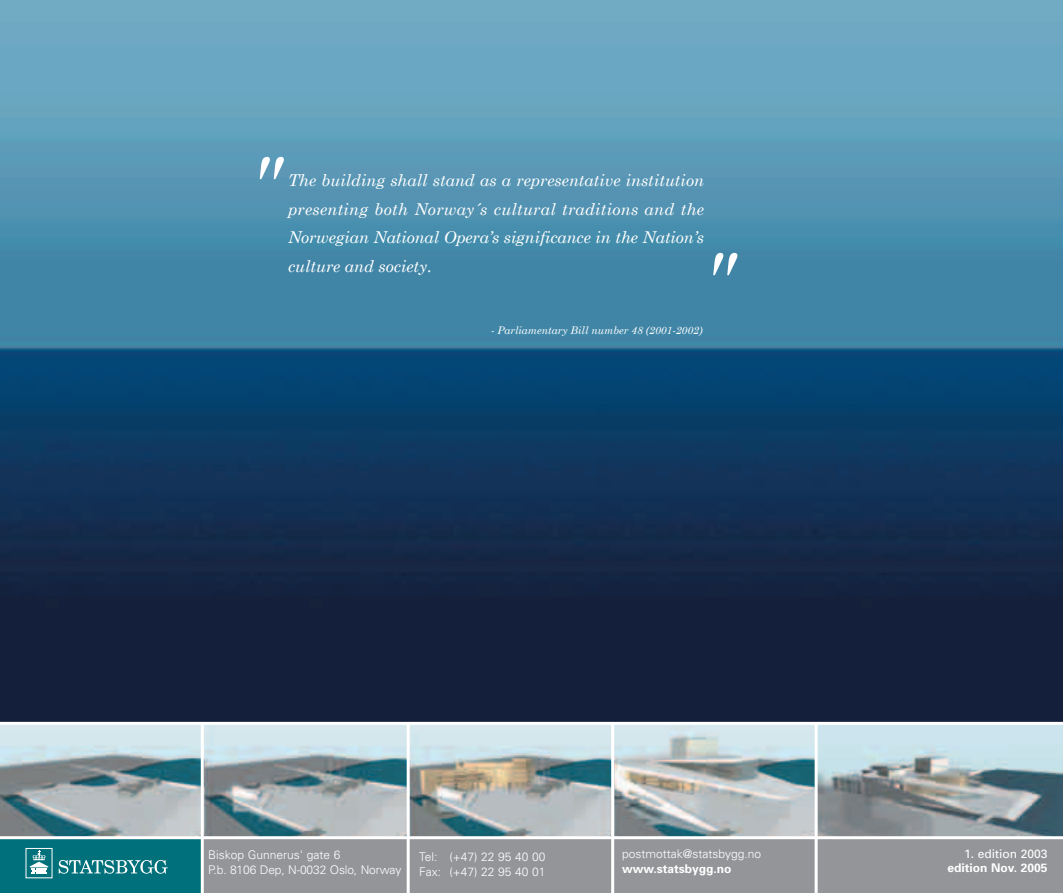
<style>
.page{position:relative;width:1063px;height:893px;background:#fff}
.page>*{position:absolute;margin:0;border:0;box-sizing:border-box;transform-origin:0 0}
.t1{font:italic 16.35px/28.5px "Century Schoolbook";letter-spacing:-.01em;color:#fff;text-align:justify}
.t2{font:300 12px/14.4px "Univers";color:#fff}
.t3{font:700 12px "Univers";color:#fff}
.t4{font:12px "Univers";color:#fff}
.t5{font:italic 10.5px "Century Schoolbook";letter-spacing:-.005em;color:#fff}
</style>
<div class="page">
<img style="left:0;top:0;width:1063px;height:836px">
<img style="left:818px;top:725px;width:245px;height:111px">
<img style="left:0;top:725px;width:814px;height:111px">
<div style="left:202px;top:838px;width:861px;height:55px;background:#939598"></div>
<div style="left:0;top:838px;width:201px;height:55px;background:#00707c"></div>
<svg style="left:29px;top:850px;width:20px;height:23px"></svg>
<svg style="left:59px;top:860px;width:109px;height:14px"></svg>
<hr style="left:407px;top:723px;width:3px;height:170px;background:#fff">
<hr style="left:611px;top:723px;width:3px;height:170px;background:#fff">
<hr style="left:815px;top:723px;width:3px;height:170px;background:#fff">
<hr style="left:0;top:722px;width:1063px;height:3px;background:#fff">
<hr style="left:0;top:836px;width:1063px;height:3px;background:#fff">
<hr style="left:201px;top:723px;width:3px;height:170px;background:#fff">
<svg style="left:260px;top:157px;width:24px;height:22px"></svg>
<svg style="left:713px;top:253px;width:24px;height:22px"></svg>
<p class="t1" style="left:288px;top:166px;width:418px">The building shall stand as a representative institution presenting both Norway´s cultural traditions and the Norwegian National Opera’s significance in the Nation’s culture and society.</p>
<p class="t5" style="left:491px;top:324px;width:213px">- Parliamentary Bill number 48 (2001-2002)</p>
<p class="t2" style="left:208px;top:849px;width:195px">Biskop Gunnerus' gate 6<br>P.b. 8106 Dep, N-0032 Oslo, Norway</p>
<p class="t2" style="left:622px;top:848px;width:140px">postmottak@statsbygg.no</p>
<p class="t2" style="left:419px;top:851px;width:128px">Tel: (+47) 22 95 40 00<br>Fax: (+47) 22 95 40 01</p>
<p class="t3" style="left:622px;top:864px;width:111px">www.statsbygg.no</p>
<p class="t4" style="left:964px;top:849px;width:85px">1. edition 2003</p>
<p class="t3" style="left:948px;top:864px;width:102px">edition Nov. 2005</p>
</div>
